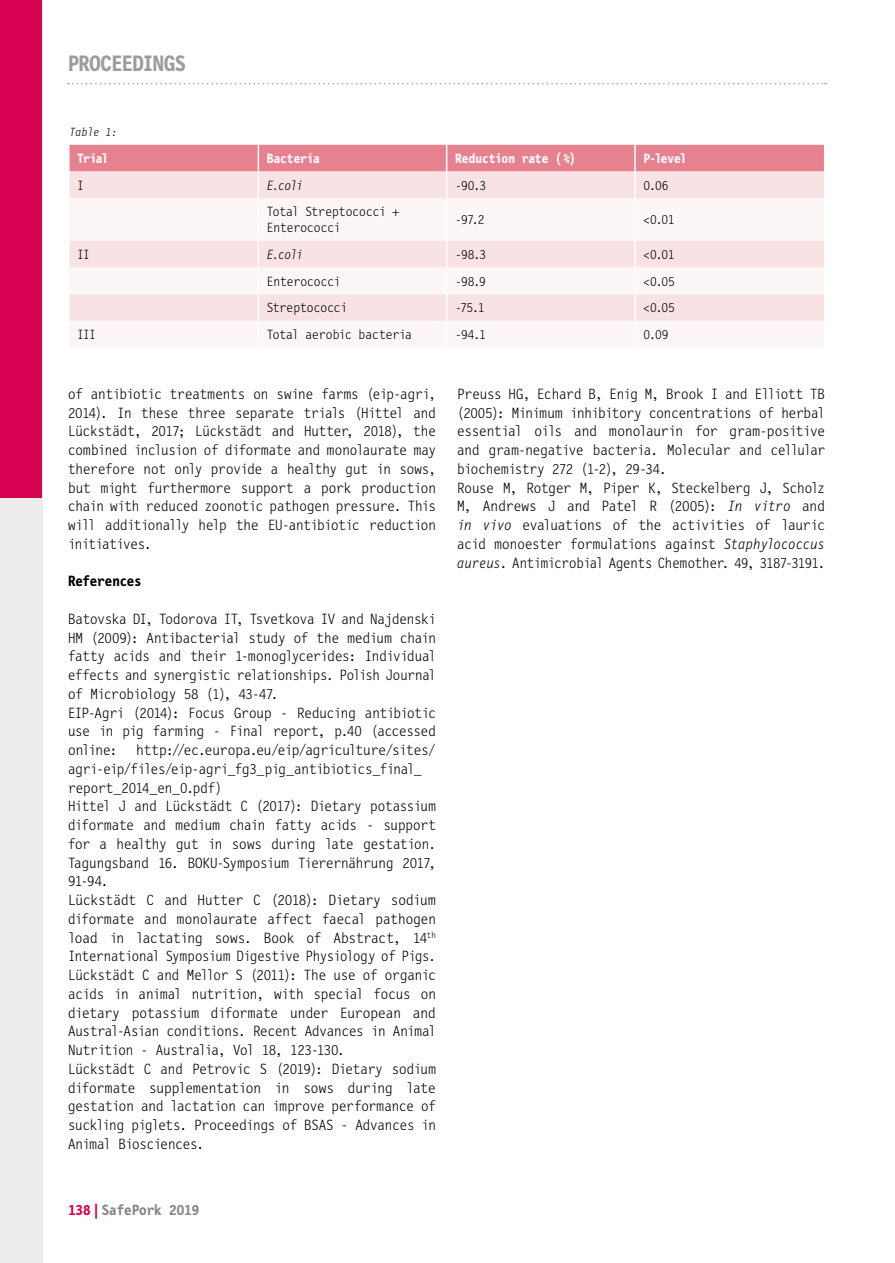
<style>
.page{position:relative;width:895px;height:1263px;background:#fff}
.page>*{position:absolute;margin:0;border:0;box-sizing:border-box;transform-origin:0 0}
.t1{font:700 22.5px "Letter Gothic Mono";letter-spacing:-.02em;color:#9c9c9d}
.t2{font:300 15px/18.8px "Letter Gothic Mono";letter-spacing:-.015em;color:#000}
.t3{font:700 15px "Letter Gothic Mono";color:#868786}
.t4{font:700 15px "Letter Gothic Mono";letter-spacing:-.015em;color:#000}
.t5{font:300 13.5px/16.2px "Letter Gothic Mono";letter-spacing:-.005em;color:#000}
.t6{font:700 13.5px "Letter Gothic Mono";letter-spacing:-.01em;color:#fff}
.t7{font:italic 300 13.5px "Letter Gothic Mono";letter-spacing:-.055em;color:#000}
.t8{font:italic 300 12px "Letter Gothic Mono";color:#000}
.s1{color:#d60150}
.s2{font-style:italic}
</style>
<div class="page">
<div style="left:0;top:0;width:43px;height:1263px;background:#ececec"></div>
<div style="left:0;top:0;width:42px;height:497px;background:#d60150"></div>
<svg style="left:68px;top:83px;width:758px;height:1px"></svg>
<svg style="left:70px;top:241px;width:754px;height:80px;fill:#f9e2e3"></svg>
<hr style="left:634px;top:241px;width:2px;height:27px;background:#fff">
<hr style="left:634px;top:268px;width:2px;height:26px;background:#fff">
<hr style="left:634px;top:294px;width:2px;height:27px;background:#fff">
<svg style="left:258px;top:241px;width:1px;height:80px"></svg>
<svg style="left:446px;top:241px;width:1px;height:80px"></svg>
<svg style="left:69px;top:144px;width:756px;height:54px;background:#efb4bb"></svg>
<hr style="left:68px;top:116px;width:2px;height:29px;background:#fff">
<h1 class="t1" style="left:68px;top:51px;width:120px">PROCEEDINGS</h1>
<p class="t8" style="left:70px;top:126px;width:49px">Table 1:</p>
<p class="t6" style="left:77px;top:151px;width:33px">Trial</p>
<p class="t6" style="left:267px;top:151px;width:54px">Bacteria</p>
<p class="t6" style="left:455px;top:151px;width:122px">Reduction rate ( %)</p>
<p class="t6" style="left:643px;top:151px;width:44px">P-level</p>
<p class="t5" style="left:77px;top:177px;width:8px">I</p>
<p class="t7" style="left:267px;top:178px;width:38px">E.coli</p>
<p class="t5" style="left:455px;top:177px;width:33px">-90.3</p>
<p class="t5" style="left:643px;top:177px;width:26px">0.06</p>
<p class="t5" style="left:267px;top:204px;width:134px">Total Streptococci +<br>Enterococci</p>
<p class="t5" style="left:455px;top:212px;width:31px">-97.2</p>
<p class="t5" style="left:643px;top:212px;width:32px">&lt;0.01</p>
<p class="t5" style="left:77px;top:247px;width:14px">II</p>
<p class="t7" style="left:267px;top:247px;width:38px">E.coli</p>
<p class="t5" style="left:455px;top:247px;width:33px">-98.3</p>
<p class="t5" style="left:643px;top:247px;width:32px">&lt;0.01</p>
<p class="t5" style="left:267px;top:273px;width:75px">Enterococci</p>
<p class="t5" style="left:455px;top:273px;width:32px">-98.9</p>
<p class="t5" style="left:643px;top:273px;width:33px">&lt;0.05</p>
<p class="t5" style="left:267px;top:300px;width:82px">Streptococci</p>
<p class="t5" style="left:455px;top:300px;width:31px">-75.1</p>
<p class="t5" style="left:643px;top:300px;width:33px">&lt;0.05</p>
<p class="t5" style="left:77px;top:327px;width:20px">III</p>
<p class="t5" style="left:267px;top:327px;width:147px">Total aerobic bacteria</p>
<p class="t5" style="left:455px;top:327px;width:32px">-94.1</p>
<p class="t5" style="left:643px;top:327px;width:26px">0.09</p>
<p class="t2" style="left:68px;top:385px;width:369px;text-align:justify">of antibiotic treatments on swine farms (eip-agri, 2014). In these three separate trials (Hittel and Lückstädt, 2017; Lückstädt and Hutter, 2018), the combined inclusion of diformate and monolaurate may therefore not only provide a healthy gut in sows, but might furthermore support a pork production chain with reduced zoonotic pathogen pressure. This will additionally help the EU-antibiotic reduction initiatives.</p>
<p class="t4" style="left:68px;top:573px;width:75px">References</p>
<p class="t2" style="left:68px;top:610px;width:369px">Batovska DI, Todorova IT, Tsvetkova IV and Najdenski HM (2009): Antibacterial study of the medium chain fatty acids and their 1-monoglycerides: Individual effects and synergistic relationships. Polish Journal of Microbiology 58 (1), 43-47.<br>EIP-Agri (2014): Focus Group - Reducing antibiotic use in pig farming - Final report, p.40 (accessed online:</p>
<p class="t2" style="left:68px;top:741px;width:369px;text-indent:68px">http://ec.europa.eu/eip/agriculture/sites/ agri-eip/files/eip-agri_fg3_pig_antibiotics_final_ report_2014_en_0.pdf)<br>Hittel J and Lückstädt C (2017): Dietary potassium diformate and medium chain fatty acids - support for a healthy gut in sows during late gestation.<br>Tagungsband 16. BOKU-Symposium Tierernährung 2017, 91-94.<br>Lückstädt C and Hutter C (2018): Dietary sodium diformate and monolaurate affect faecal pathogen load in lactating sows. Book of Abstract, 14<sup>th </sup>International Symposium Digestive Physiology of Pigs.<br>Lückstädt C and Mellor S (2011): The use of organic acids in animal nutrition, with special focus on dietary potassium diformate under European and Austral-Asian conditions. Recent Advances in Animal Nutrition - Australia, Vol 18, 123-130.<br>Lückstädt C and Petrovic S (2019): Dietary sodium diformate supplementation in sows during late gestation and lactation can improve performance of suckling piglets. Proceedings of BSAS - Advances in Animal Biosciences.</p>
<p class="t3" style="left:68px;top:1202px;width:133px"><span class="s1">138|</span>SafePork 2019</p>
<p class="t2" style="left:457px;top:385px;width:369px">Preuss HG, Echard B, Enig M, Brook I and Elliott TB (2005): Minimum inhibitory concentrations of herbal essential oils and monolaurin for gram-positive and gram-negative bacteria. Molecular and cellular biochemistry 272 (1-2), 29-34.<br>Rouse M, Rotger M, Piper K, Steckelberg J, Scholz M, Andrews J and Patel R (2005): <span class="s2">In vitro</span> and <span class="s2">in vivo</span> evaluations of the activities of lauric acid monoester formulations against <span class="s2">Staphylococcus aureus</span>. Antimicrobial Agents Chemother. 49, 3187-3191.</p>
</div>
